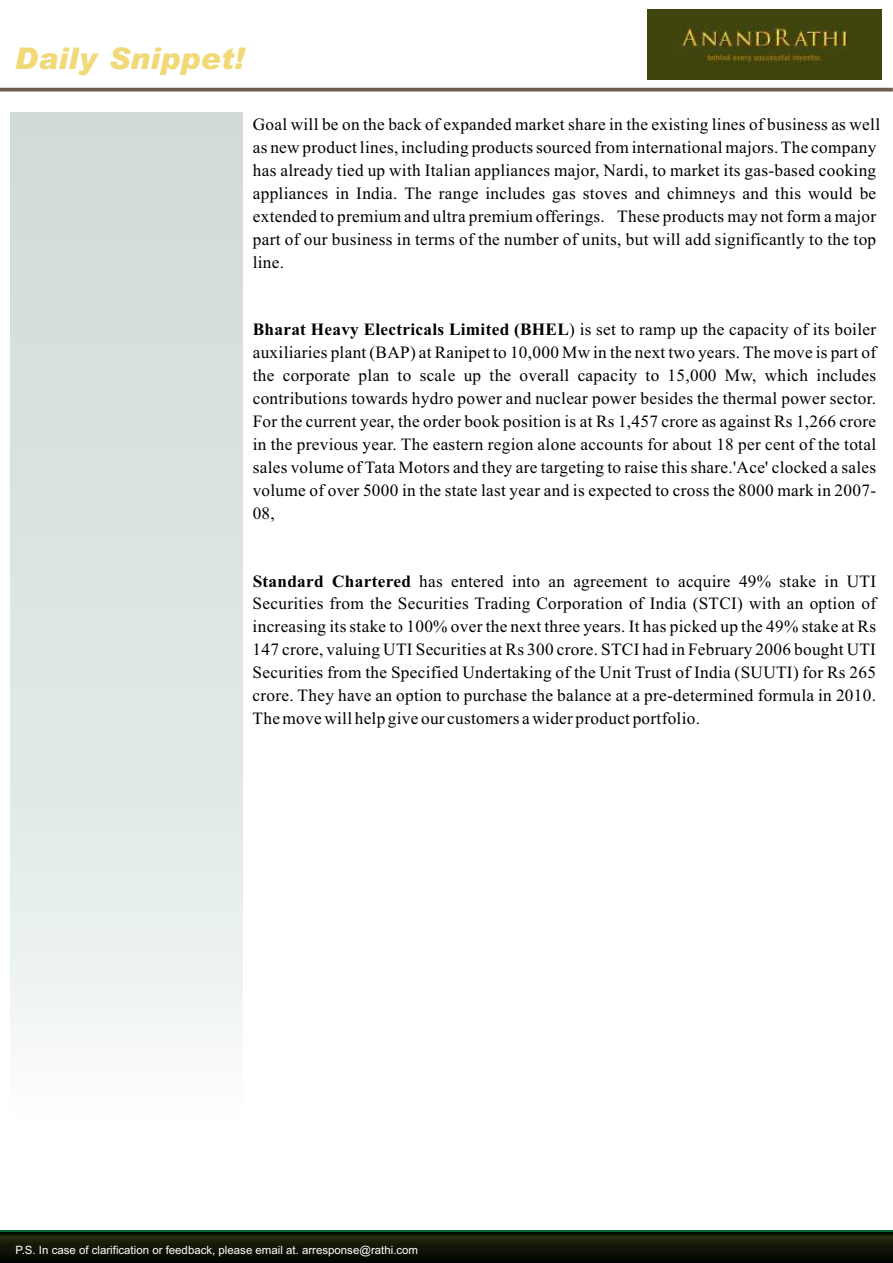
<style>
.page{position:relative;width:893px;height:1263px;background:#fff}
.page>*{position:absolute;margin:0;border:0;box-sizing:border-box;transform-origin:0 0}
.t1{font:italic 900 29.85px "Arial";letter-spacing:.005em;color:#f2d978}
.t2{font:17.25px/23px "Times New Roman";letter-spacing:.015em;color:#000;text-align:justify}
.t3{font:11.4px "Arial";color:#fff}
.s1{font-weight:700}
</style>
<div class="page">
<div style="left:10px;top:112px;width:233px;height:1005px;background:linear-gradient(to bottom,#ccd8d5,#f2f7f4)"></div>
<svg style="left:0;top:1231px;width:893px;height:32px;background:#0f1807"></svg>
<hr style="left:0;top:88px;width:893px;height:3px;background:#6e5e52">
<img style="left:647px;top:9px;width:234px;height:71px">
<h1 class="t1" style="left:15px;top:47px;width:231px">Daily Snippet!</h1>
<p class="t2" style="left:253px;top:115px;width:629px;text-align:left">Goal will be on the back of expanded market share in the existing lines of business as well as new product lines, including products sourced from international majors. The company has already tied up with Italian appliances major, Nardi, to market its gas-based cooking appliances in India. The range includes gas stoves and chimneys and this would be extended to premium and ultra premium offerings. These products may not form a major part of our business in terms of the number of units, but will add significantly to the top line.</p>
<p class="t2" style="left:253px;top:320px;width:625px"><span class="s1">Bharat Heavy Electricals Limited (BHEL</span>) is set to ramp up the capacity of its boiler auxiliaries plant (BAP) at Ranipet to 10,000 Mw in the next two years. The move is part of the corporate plan to scale up the overall capacity to 15,000 Mw, which includes contributions towards hydro power and nuclear power besides the thermal power sector.<br>For the current year, the order book position is at Rs 1,457 crore as against Rs 1,266 crore in the previous year. The eastern region alone accounts for about 18 per cent of the total sales volume of Tata Motors and they are targeting to raise this share.'Ace' clocked a sales volume of over 5000 in the state last year and is expected to cross the 8000 mark in 2007- 08,</p>
<p class="t2" style="left:253px;top:571px;width:625px"><span class="s1">Standard Chartered</span> has entered into an agreement to acquire 49% stake in UTI Securities from the Securities Trading Corporation of India (STCI) with an option of increasing its stake to 100% over the next three years. It has picked up the 49% stake at Rs 147 crore, valuing UTI Securities at Rs 300 crore. STCI had in February 2006 bought UTI Securities from the Specified Undertaking of the Unit Trust of India (SUUTI) for Rs 265 crore. They have an option to purchase the balance at a pre-determined formula in 2010.<br>The move will help give our customers a wider product portfolio.</p>
<p class="t3" style="left:16px;top:1245px;width:404px">P.S. In case of clarification or feedback, please email at. arresponse@rathi.com</p>
</div>
